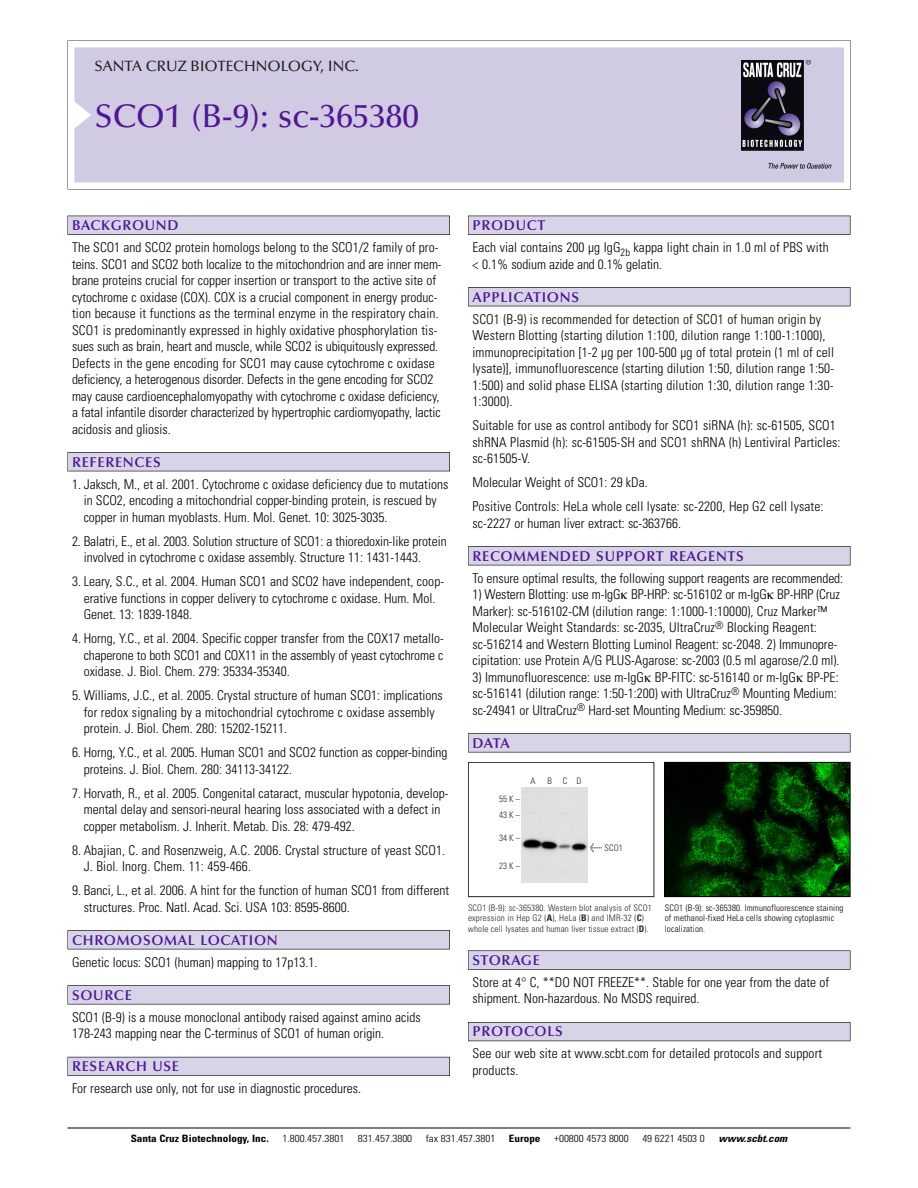
<style>
.page{position:relative;width:918px;height:1188px;background:#fff}
.page>*{position:absolute;margin:0;border:0;box-sizing:border-box;transform-origin:0 0}
.t1{font:500 33px "Optima";color:#511695}
.t2{font:500 15px "Optima";color:#231f20}
.t3{font:600 14.25px "Optima";letter-spacing:.05em;color:#511695}
.t4{font:300 condensed 13.5px/16.5px "Univers";color:#000}
.t5{font:300 condensed 10.2px "Univers";color:#000;scale:1.1 1}
.t6{font:700 condensed 10.2px "Univers";color:#000;scale:1.1 1}
.t7{font:italic 700 condensed 10.2px "Univers";color:#000;scale:1.1 1}
.t8{font:300 condensed 9px/10.5px "Univers";letter-spacing:.015em;color:#272627}
.t9{font:300 condensed 9px/10.5px "Univers";letter-spacing:.015em;color:#000}
.s1{font-family:"Meta Plus";font-weight:400;font-stretch:normal;font-size:10.5px}
.s2{font-weight:700}
</style>
<div class="page">
<svg style="left:68px;top:40px;width:783px;height:149px"></svg>
<div style="left:74px;top:47px;width:770px;height:135px;background:#d1cae3"></div>
<img style="left:741px;top:60px;width:90px;height:108px">
<div style="left:68px;top:216px;width:382px;height:19px;background:#535256"></div>
<div style="left:68px;top:216px;width:381px;height:18px;background:#d7d4e8"></div>
<div style="left:68px;top:452px;width:382px;height:19px;background:#515155"></div>
<div style="left:68px;top:453px;width:381px;height:18px;background:#d7d4e8"></div>
<div style="left:68px;top:930px;width:382px;height:19px;background:#545357"></div>
<div style="left:68px;top:931px;width:381px;height:18px;background:#d7d4e8"></div>
<div style="left:68px;top:985px;width:382px;height:19px;background:#575659"></div>
<div style="left:68px;top:986px;width:381px;height:18px;background:#d7d4e8"></div>
<div style="left:68px;top:1057px;width:382px;height:19px;background:#595860"></div>
<div style="left:68px;top:1057px;width:381px;height:18px;background:#d7d4e8"></div>
<div style="left:468px;top:216px;width:382px;height:19px;background:#535256"></div>
<div style="left:468px;top:216px;width:382px;height:18px;background:#d7d4e8"></div>
<div style="left:468px;top:287px;width:382px;height:19px;background:#515155"></div>
<div style="left:468px;top:288px;width:382px;height:18px;background:#d7d4e8"></div>
<div style="left:468px;top:546px;width:382px;height:19px;background:#545357"></div>
<div style="left:468px;top:547px;width:382px;height:18px;background:#d7d4e8"></div>
<div style="left:468px;top:733px;width:382px;height:19px;background:#575659"></div>
<div style="left:468px;top:734px;width:382px;height:18px;background:#d7d4e8"></div>
<svg style="left:468px;top:950px;width:382px;height:20px"></svg>
<div style="left:468px;top:951px;width:382px;height:18px;background:#d7d4e8"></div>
<div style="left:468px;top:1022px;width:382px;height:19px;background:#55545b"></div>
<div style="left:468px;top:1023px;width:382px;height:18px;background:#d7d4e8"></div>
<hr style="left:68px;top:1128px;width:782px;height:1px;background:#000">
<img style="left:666px;top:764px;width:182px;height:131px">
<div style="left:664px;top:762px;width:186px;height:135px;border:1px solid #000"></div>
<div style="left:468px;top:762px;width:186px;height:135px;border:1px solid #272627"></div>
<img style="left:521px;top:787px;width:67px;height:96px">
<p class="t2" style="left:94px;top:60px;width:266px">SANTA CRUZ BIOTECHNOLOGY, INC.</p>
<p class="t1" style="left:94px;top:102px;width:326px">SCO1 (B-9): sc-365380</p>
<p class="t3" style="left:72px;top:219px;width:108px">BACKGROUND</p>
<p class="t4" style="left:72px;top:240px;width:371px">The SCO1 and SCO2 protein homologs belong to the SCO1/2 family of pro&shy;teins. SCO1 and SCO2 both localize to the mitochondrion and are inner mem&shy;brane proteins crucial for copper insertion or transport to the active site of cytochrome c oxidase (COX). COX is a crucial component in energy produc&shy;tion because it functions as the terminal enzyme in the respiratory chain.<br>SCO1 is predominantly expressed in highly oxidative phosphorylation tis&shy;sues such as brain, heart and muscle, while SCO2 is ubiquitously expressed.<br>Defects in the gene encoding for SCO1 may cause cytochrome c oxidase deficiency, a heterogenous disorder. Defects in the gene encoding for SCO2 may cause cardioencephalomyopathy with cytochrome c oxidase deficiency, a fatal infantile disorder characterized by hypertrophic cardiomyopathy, lactic acidosis and gliosis.</p>
<p class="t3" style="left:72px;top:456px;width:90px">REFERENCES</p>
<p class="t4" style="left:84px;top:477px;width:366px;text-indent:-12px">1. Jaksch, M., et al. 2001. Cytochrome c oxidase deficiency due to mutations in SCO2, encoding a mitochondrial copper-binding protein, is rescued by copper in human myoblasts. Hum. Mol. Genet. 10: 3025-3035.</p>
<p class="t4" style="left:84px;top:534px;width:364px;text-indent:-12px">2. Balatri, E., et al. 2003. Solution structure of SCO1: a thioredoxin-like protein involved in cytochrome c oxidase assembly. Structure 11: 1431-1443.</p>
<p class="t4" style="left:84px;top:574px;width:362px;text-indent:-12px">3. Leary, S.C., et al. 2004. Human SCO1 and SCO2 have independent, coop&shy;erative functions in copper delivery to cytochrome c oxidase. Hum. Mol.<br>Genet. 13: 1839-1848.</p>
<p class="t4" style="left:84px;top:631px;width:362px;text-align:justify;text-indent:-12px">4. Horng, Y.C., et al. 2004. Specific copper transfer from the COX17 metallo&shy;chaperone to both SCO1 and COX11 in the assembly of yeast cytochrome c oxidase. J. Biol. Chem. 279: 35334-35340.</p>
<p class="t4" style="left:84px;top:688px;width:361px;text-indent:-12px">5. Williams, J.C., et al. 2005. Crystal structure of human SCO1: implications for redox signaling by a mitochondrial cytochrome c oxidase assembly protein. J. Biol. Chem. 280: 15202-15211.</p>
<p class="t4" style="left:84px;top:745px;width:365px;text-indent:-12px">6. Horng, Y.C., et al. 2005. Human SCO1 and SCO2 function as copper-binding proteins. J. Biol. Chem. 280: 34113-34122.</p>
<p class="t4" style="left:84px;top:786px;width:366px;text-indent:-12px">7. Horvath, R., et al. 2005. Congenital cataract, muscular hypotonia, develop&shy;mental delay and sensori-neural hearing loss associated with a defect in copper metabolism. J. Inherit. Metab. Dis. 28: 479-492.</p>
<p class="t4" style="left:84px;top:843px;width:363px;text-indent:-12px">8. Abajian, C. and Rosenzweig, A.C. 2006. Crystal structure of yeast SCO1.<br>J. Biol. Inorg. Chem. 11: 459-466.</p>
<p class="t4" style="left:84px;top:883px;width:367px;text-indent:-12px">9. Banci, L., et al. 2006. A hint for the function of human SCO1 from different structures. Proc. Natl. Acad. Sci. USA 103: 8595-8600.</p>
<p class="t3" style="left:72px;top:934px;width:207px">CHROMOSOMAL LOCATION</p>
<p class="t4" style="left:72px;top:955px;width:247px">Genetic locus: SCO1 (human) mapping to 17p13.1.</p>
<p class="t3" style="left:72px;top:989px;width:61px">SOURCE</p>
<p class="t4" style="left:72px;top:1010px;width:350px">SCO1 (B-9) is a mouse monoclonal antibody raised against amino acids<br>178-243 mapping near the C-terminus of SCO1 of human origin.</p>
<p class="t3" style="left:72px;top:1060px;width:109px">RESEARCH USE</p>
<p class="t4" style="left:72px;top:1082px;width:291px">For research use only, not for use in diagnostic procedures.</p>
<p class="t3" style="left:473px;top:219px;width:74px">PRODUCT</p>
<p class="t4" style="left:473px;top:240px;width:358px">Each vial contains 200 µg IgG<sub>2b</sub> kappa light chain in 1.0 ml of PBS with &lt; 0.1% sodium azide and 0.1% gelatin.</p>
<p class="t3" style="left:473px;top:291px;width:108px">APPLICATIONS</p>
<p class="t4" style="left:473px;top:312px;width:363px">SCO1 (B-9) is recommended for detection of SCO1 of human origin by Western Blotting (starting dilution 1:100, dilution range 1:100-1:1000), immunoprecipitation [1-2 µg per 100-500 µg of total protein (1 ml of cell lysate)], immunofluorescence (starting dilution 1:50, dilution range 1:50- 1:500) and solid phase ELISA (starting dilution 1:30, dilution range 1:30- 1:3000).</p>
<p class="t4" style="left:473px;top:418px;width:369px">Suitable for use as control antibody for SCO1 siRNA (h): sc-61505, SCO1 shRNA Plasmid (h): sc-61505-SH and SCO1 shRNA (h) Lentiviral Particles: sc-61505-V.</p>
<p class="t4" style="left:473px;top:475px;width:177px">Molecular Weight of SCO1: 29 kDa.</p>
<p class="t4" style="left:473px;top:499px;width:352px">Positive Controls: HeLa whole cell lysate: sc-2200, Hep G2 cell lysate: sc-2227 or human liver extract: sc-363766.</p>
<p class="t3" style="left:473px;top:550px;width:273px">RECOMMENDED SUPPORT REAGENTS</p>
<p class="t4" style="left:473px;top:571px;width:372px">To ensure optimal results, the following support reagents are recommended:</p>
<p class="t4" style="left:473px;top:588px;width:369px">1) Western Blotting: use m-IgG BP-HRP: sc-516102 or m-IgG BP-HRP (Cruz Marker): sc-516102-CM (dilution range: 1:1000-1:10000), Cruz Marker™ Molecular Weight Standards: sc-2035, UltraCruz<sup>®</sup> Blocking Reagent: sc-516214 and Western Blotting Luminol Reagent: sc-2048. 2) Immunopre&shy;cipitation: use Protein A/G PLUS-Agarose: sc-2003 (0.5 ml agarose/2.0 ml).</p>
<p class="t4" style="left:473px;top:670px;width:368px">3) Immunofluorescence: use m-IgG BP-FITC: sc-516140 or m-IgG BP-PE: sc-516141 (dilution range: 1:50-1:200) with UltraCruz<sup>®</sup> Mounting Medium: sc-24941 or UltraCruz<sup>®</sup> Hard-set Mounting Medium: sc-359850.</p>
<p class="t3" style="left:473px;top:737px;width:39px">DATA</p>
<p class="t8" style="left:499px;top:792px;width:22px;line-height:16px">55K–<br>43K–</p>
<p class="t8" style="left:499px;top:834px;width:22px">34K–</p>
<p class="t8" style="left:499px;top:861px;width:22px">23K–</p>
<p class="t8" style="left:530px;top:777px;width:7px">A</p>
<p class="t8" style="left:548px;top:777px;width:35px">BCD</p>
<p class="t8" style="left:590px;top:843px;width:35px"><span class="s1">&lt;</span> SCO1</p>
<p class="t8" style="left:468px;top:903px;width:185px">SCO1 (B-9): sc-365380. Western blot analysis of SCO1 expression in Hep G2 (<span class="s2">A</span>), HeLa (<span class="s2">B</span>) and IMR-32 (<span class="s2">C</span>) whole cell lysates and human liver tissue extract (<span class="s2">D</span>).</p>
<p class="t9" style="left:665px;top:903px;width:180px">SCO1 (B-9): sc-365380. Immunofluorescence staining of methanol-fixed HeLa cells showing cytoplasmic localization.</p>
<p class="t3" style="left:473px;top:954px;width:69px">STORAGE</p>
<p class="t4" style="left:473px;top:975px;width:358px">Store at 4° C, **DO NOT FREEZE**. Stable for one year from the date of shipment. Non-hazardous. No MSDS required.</p>
<p class="t3" style="left:473px;top:1026px;width:92px">PROTOCOLS</p>
<p class="t4" style="left:473px;top:1047px;width:351px">See our web site at www.scbt.com for detailed protocols and support products.</p>
<p class="t6" style="left:131px;top:1135px;width:127px">Santa Cruz Biotechnology, Inc.</p>
<p class="t5" style="left:282px;top:1135px;width:58px">1.800.457.3801</p>
<p class="t5" style="left:358px;top:1135px;width:51px">831.457.3800</p>
<p class="t5" style="left:426px;top:1135px;width:65px">fax 831.457.3801</p>
<p class="t6" style="left:509px;top:1135px;width:30px">Europe</p>
<p class="t5" style="left:554px;top:1135px;width:69px">+00800 4573 8000</p>
<p class="t5" style="left:642px;top:1135px;width:58px">49 6221 4503 0</p>
<p class="t7" style="left:719px;top:1135px;width:66px">www.scbt.com</p>
</div>
